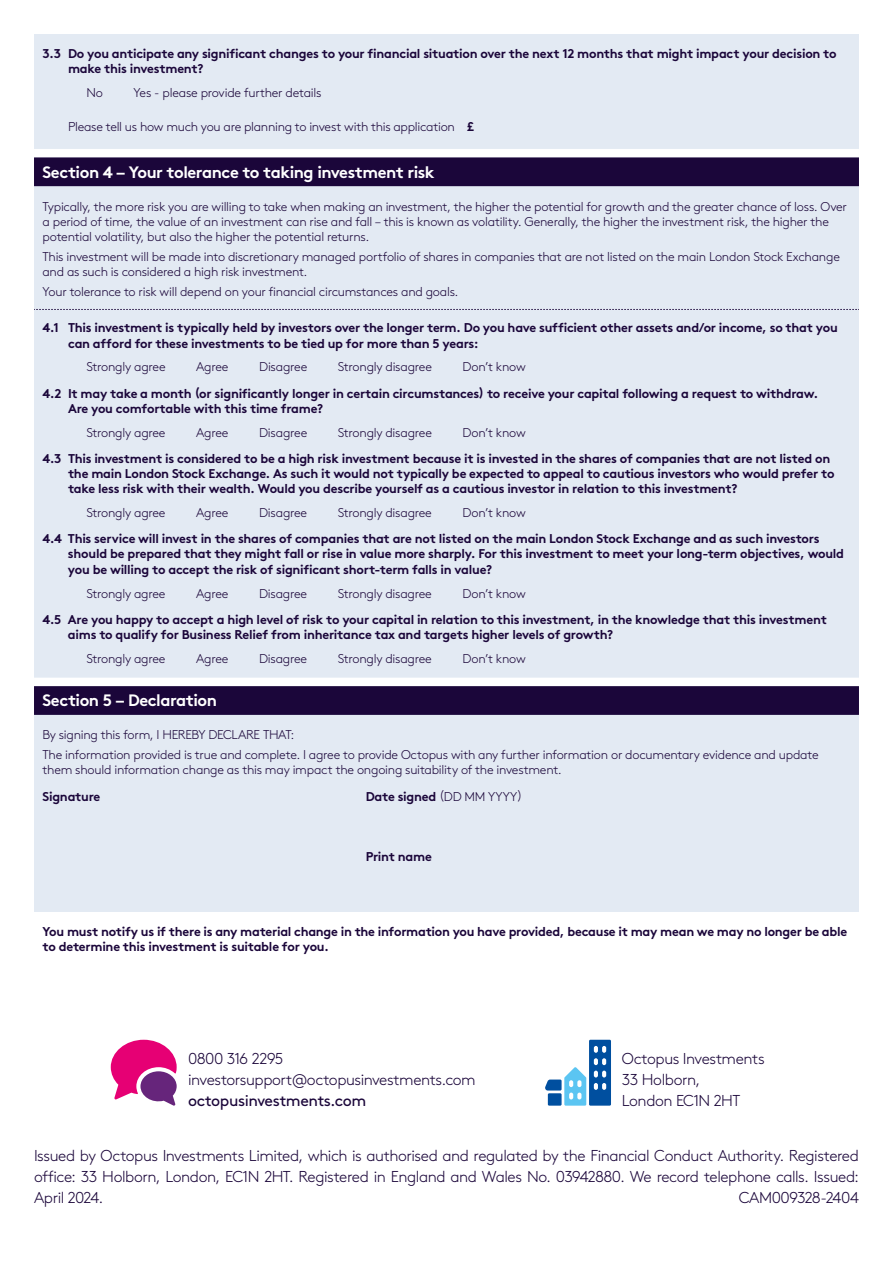
<style>
.page{position:relative;width:893px;height:1263px;background:#fff}
.page>*{position:absolute;margin:0;border:0;box-sizing:border-box;transform-origin:0 0}
.t1{font:700 16.5px "Brown";letter-spacing:-.03em;color:#fff}
.t2{font:300 15.75px/21px "Brown";letter-spacing:-.03em;color:#1b063a}
.t3{font:15.75px "Brown";letter-spacing:-.025em;color:#1b063a}
.t4{font:700 12.75px/15.3px "Brown";letter-spacing:-.02em;color:#1b063a}
.t5{font:300 12.75px/15.3px "Brown";letter-spacing:-.02em;color:#1b063a}
.s1{font-weight:700}
.s2{font-weight:300}
</style>
<div class="page">
<svg style="left:111px;top:1040px;width:66px;height:66px"></svg>
<svg style="left:545px;top:1040px;width:66px;height:66px"></svg>
<div style="left:34px;top:34px;width:825px;height:878px;background:#e3eaf3"></div>
<svg style="left:34px;top:157px;width:825px;height:558px;background:#ced2e0"></svg>
<svg style="left:34px;top:309px;width:825px;height:1px"></svg>
<p class="t4" style="left:68px;top:44px;width:770px;text-indent:-26px">3.3 Do you anticipate any significant changes to your financial situation over the next 12 months that might impact your decision to make this investment?</p>
<p class="t5" style="left:87px;top:84px;width:18px">No</p>
<p class="t5" style="left:134px;top:84px;width:189px">Yes - please provide further details</p>
<p class="t5" style="left:68px;top:118px;width:407px">Please tell us how much you are planning to invest with this application <span class="s1">£</span></p>
<p class="t1" style="left:43px;top:159px;width:394px">Section 4 – Your tolerance to taking investment risk</p>
<p class="t5" style="left:43px;top:198px;width:806px">Typically, the more risk you are willing to take when making an investment, the higher the potential for growth and the greater chance of loss. Over a period of time, the value of an investment can rise and fall – this is known as volatility. Generally, the higher the investment risk, the higher the potential volatility, but also the higher the potential returns.</p>
<p class="t5" style="left:43px;top:248px;width:799px">This investment will be made into discretionary managed portfolio of shares in companies that are not listed on the main London Stock Exchange and as such is considered a high risk investment.</p>
<p class="t5" style="left:43px;top:283px;width:417px">Your tolerance to risk will depend on your financial circumstances and goals.</p>
<p class="t4" style="left:68px;top:319px;width:771px;text-indent:-26px">4.1 This investment is typically held by investors over the longer term. Do you have sufficient other assets and/or income, so that you can afford for these investments to be tied up for more than 5 years:</p>
<p class="t5" style="left:87px;top:358px;width:81px">Strongly agree</p>
<p class="t5" style="left:196px;top:358px;width:34px">Agree</p>
<p class="t5" style="left:259px;top:358px;width:50px">Disagree</p>
<p class="t5" style="left:338px;top:358px;width:96px">Strongly disagree</p>
<p class="t5" style="left:463px;top:358px;width:65px">Don’t know</p>
<p class="t4" style="left:68px;top:384px;width:752px;text-indent:-25px">4.2 It may take a month (or significantly longer in certain circumstances) to receive your capital following a request to withdraw.<br>Are you comfortable with this time frame?</p>
<p class="t5" style="left:86px;top:424px;width:81px">Strongly agree</p>
<p class="t5" style="left:196px;top:424px;width:34px">Agree</p>
<p class="t5" style="left:259px;top:424px;width:50px">Disagree</p>
<p class="t5" style="left:338px;top:424px;width:96px">Strongly disagree</p>
<p class="t5" style="left:463px;top:424px;width:65px">Don’t know</p>
<p class="t4" style="left:68px;top:449px;width:768px;text-indent:-26px">4.3 This investment is considered to be a high risk investment because it is invested in the shares of companies that are not listed on the main London Stock Exchange. As such it would not typically be expected to appeal to cautious investors who would prefer to take less risk with their wealth. Would you describe yourself as a cautious investor in relation to this investment?</p>
<p class="t5" style="left:86px;top:504px;width:81px">Strongly agree</p>
<p class="t5" style="left:196px;top:504px;width:34px">Agree</p>
<p class="t5" style="left:259px;top:504px;width:50px">Disagree</p>
<p class="t5" style="left:338px;top:504px;width:96px">Strongly disagree</p>
<p class="t5" style="left:463px;top:504px;width:65px">Don’t know</p>
<p class="t4" style="left:68px;top:530px;width:778px;text-indent:-26px">4.4 This service will invest in the shares of companies that are not listed on the main London Stock Exchange and as such investors should be prepared that they might fall or rise in value more sharply. For this investment to meet your long-term objectives, would you be willing to accept the risk of significant short-term falls in value?</p>
<p class="t5" style="left:86px;top:585px;width:81px">Strongly agree</p>
<p class="t5" style="left:196px;top:585px;width:34px">Agree</p>
<p class="t5" style="left:259px;top:585px;width:50px">Disagree</p>
<p class="t5" style="left:338px;top:585px;width:96px">Strongly disagree</p>
<p class="t5" style="left:463px;top:585px;width:65px">Don’t know</p>
<p class="t4" style="left:68px;top:610px;width:760px;text-indent:-26px">4.5 Are you happy to accept a high level of risk to your capital in relation to this investment, in the knowledge that this investment aims to qualify for Business Relief from inheritance tax and targets higher levels of growth?</p>
<p class="t5" style="left:86px;top:650px;width:81px">Strongly agree</p>
<p class="t5" style="left:196px;top:650px;width:34px">Agree</p>
<p class="t5" style="left:259px;top:650px;width:50px">Disagree</p>
<p class="t5" style="left:338px;top:650px;width:96px">Strongly disagree</p>
<p class="t5" style="left:462px;top:650px;width:65px">Don’t know</p>
<p class="t1" style="left:43px;top:687px;width:176px">Section 5 – Declaration</p>
<p class="t5" style="left:43px;top:724px;width:778px;line-height:19.5px">By signing this form, I HEREBY DECLARE THAT:<br>The information provided is true and complete. I agree to provide Octopus with any further information or documentary evidence and update</p>
<p class="t5" style="left:43px;top:761px;width:521px">them should information change as this may impact the ongoing suitability of the investment.</p>
<p class="t4" style="left:43px;top:787px;width:59px">Signature</p>
<p class="t4" style="left:366px;top:787px;width:158px">Date signed <span class="s2">(DD MM YYYY)</span></p>
<p class="t4" style="left:366px;top:847px;width:68px">Print name</p>
<p class="t4" style="left:43px;top:922px;width:806px">You must notify us if there is any material change in the information you have provided, because it may mean we may no longer be able to determine this investment is suitable for you.</p>
<p class="t2" style="left:188px;top:1046px;width:289px">0800 316 2295 investorsupport@octopusinvestments.com</p>
<p class="t3" style="left:188px;top:1088px;width:180px">octopusinvestments.com</p>
<p class="t2" style="left:622px;top:1046px;width:144px">Octopus Investments<br>33 Holborn,<br>London EC1N 2HT</p>
<p class="t2" style="left:34px;top:1144px;width:826px;text-align:justify">Issued by Octopus Investments Limited, which is authorised and regulated by the Financial Conduct Authority. Registered office: 33 Holborn, London, EC1N 2HT. Registered in England and Wales No. 03942880. We record telephone calls. Issued:<br>April 2024.</p>
<p class="t2" style="left:739px;top:1186px;width:122px">CAM009328-2404</p>
</div>
